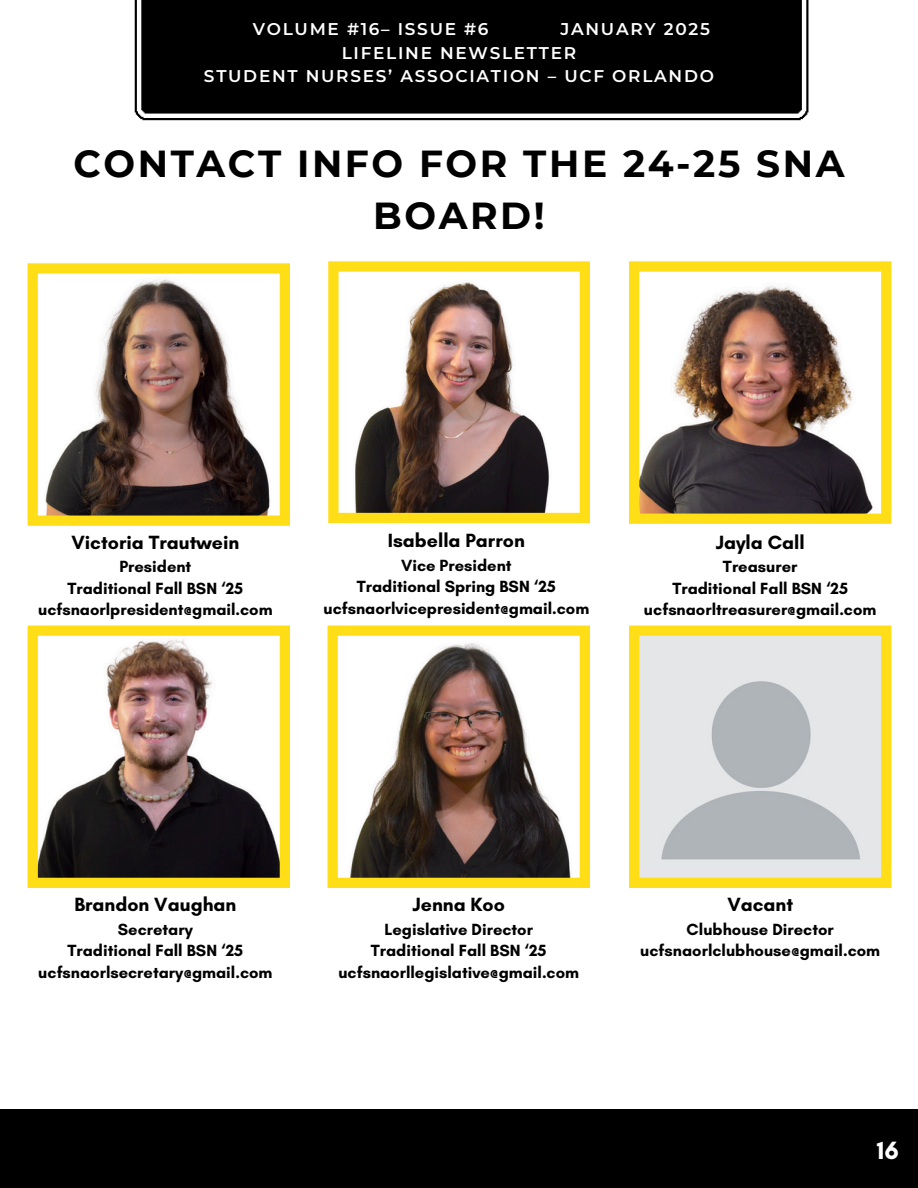
<style>
.page{position:relative;width:918px;height:1188px;background:#fff}
.page>*{position:absolute;margin:0;border:0;box-sizing:border-box;transform-origin:0 0}
.t1{font:700 37.5px/51.8px "Montserrat";letter-spacing:.07em;color:#000;text-align:center}
.t2{font:700 25.5px "Glacial Indifference";color:#fff}
.t3{font:700 19.5px "Glacial Indifference";color:#000}
.t4{font:600 16.95px "Montserrat";letter-spacing:.1em;color:#fff}
.t5{font:700 16.5px "Glacial Indifference";color:#000}
</style>
<div class="page">
<div style="left:0;top:1109px;width:918px;height:79px;background:#000"></div>
<svg style="left:135px;top:0;width:673px;height:120px;background:#0b0b0b"></svg>
<div style="left:137px;top:0;width:669px;height:118px;background:#000"></div>
<svg style="left:28px;top:263px;width:262px;height:263px"></svg>
<svg style="left:328px;top:261px;width:262px;height:262px"></svg>
<img style="left:629px;top:261px;width:262px;height:263px">
<svg style="left:28px;top:626px;width:262px;height:262px"></svg>
<svg style="left:328px;top:626px;width:262px;height:262px"></svg>
<svg style="left:629px;top:626px;width:262px;height:262px;background:#d9d7bb"></svg>
<p class="t4" style="left:253px;top:19px;width:237px">VOLUME #16– ISSUE #6</p>
<p class="t4" style="left:560px;top:19px;width:151px">JANUARY 2025</p>
<p class="t4" style="left:342px;top:42px;width:236px">LIFELINE NEWSLETTER</p>
<p class="t4" style="left:204px;top:66px;width:512px">STUDENT NURSES’ ASSOCIATION – UCF ORLANDO</p>
<h2 class="t1" style="left:74px;top:138px;width:772px">CONTACT INFO FOR THE 24-25 SNA<br>BOARD!</h2>
<p class="t3" style="left:71px;top:530px;width:169px">Victoria Trautwein</p>
<p class="t5" style="left:119px;top:557px;width:74px">President</p>
<p class="t5" style="left:68px;top:578px;width:177px">Traditional Fall BSN ‘25</p>
<p class="t5" style="left:38px;top:599px;width:236px">ucfsnaorlpresident@gmail.com</p>
<p class="t3" style="left:388px;top:529px;width:138px">Isabella Parron</p>
<p class="t5" style="left:401px;top:555px;width:112px">Vice President</p>
<p class="t5" style="left:357px;top:577px;width:201px">Traditional Spring BSN ‘25</p>
<p class="t5" style="left:323px;top:598px;width:267px">ucfsnaorlvicepresident@gmail.com</p>
<p class="t3" style="left:716px;top:530px;width:91px">Jayla Call</p>
<p class="t5" style="left:723px;top:557px;width:76px">Treasurer</p>
<p class="t5" style="left:672px;top:578px;width:177px">Traditional Fall BSN ‘25</p>
<p class="t5" style="left:644px;top:599px;width:234px">ucfsnaorltreasurer@gmail.com</p>
<p class="t3" style="left:74px;top:893px;width:163px">Brandon Vaughan</p>
<p class="t5" style="left:118px;top:919px;width:76px">Secretary</p>
<p class="t5" style="left:68px;top:941px;width:177px">Traditional Fall BSN ‘25</p>
<p class="t5" style="left:38px;top:962px;width:236px">ucfsnaorlsecretary@gmail.com</p>
<p class="t3" style="left:413px;top:893px;width:94px">Jenna Koo</p>
<p class="t5" style="left:384px;top:919px;width:150px">Legislative Director</p>
<p class="t5" style="left:371px;top:941px;width:177px">Traditional Fall BSN ‘25</p>
<p class="t5" style="left:338px;top:962px;width:242px">ucfsnaorllegislative@gmail.com</p>
<p class="t3" style="left:727px;top:893px;width:67px">Vacant</p>
<p class="t5" style="left:687px;top:919px;width:149px">Clubhouse Director</p>
<p class="t5" style="left:640px;top:941px;width:241px">ucfsnaorlclubhouse@gmail.com</p>
<h1 class="t2" style="left:877px;top:1135px;width:24px">16</h1>
</div>
